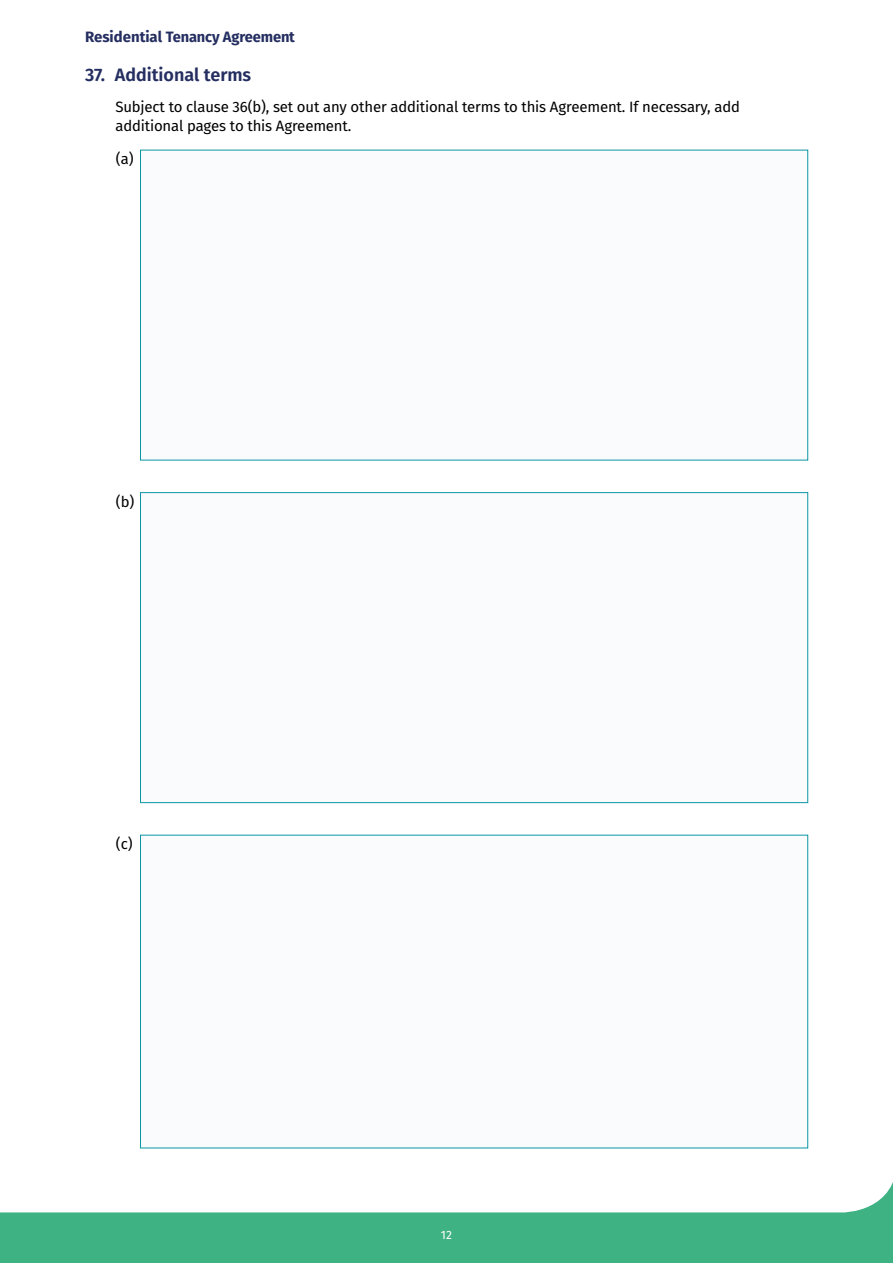
<style>
.page{position:relative;width:893px;height:1263px;background:#fff}
.page>*{position:absolute;margin:0;border:0;box-sizing:border-box;transform-origin:0 0}
.t1{font:600 18px "Fira Sans";color:#242e60}
.List_Paragraph{font:15px/19.5px "Fira Sans";letter-spacing:-.01em;color:#000}
.t2{font:700 15px "Fira Sans";letter-spacing:-.01em;color:#242e60}
.t3{font:12px "Fira Sans";color:#fff}
</style>
<div class="page">
<div style="left:0;top:1171px;width:893px;height:92px;background:#3fb284"></div>
<div style="left:0;top:1100px;width:893px;height:112px;background:#fff"></div>
<div style="left:140px;top:150px;width:668px;height:310px;background:#f9fbfc"></div>
<div style="left:140px;top:492px;width:668px;height:311px;background:#f9fbfc;border:1px solid #0c97a4"></div>
<div style="left:140px;top:835px;width:668px;height:313px;background:#f9fbfc"></div>
<p class="t2" style="left:85px;top:25px;width:211px">Residential Tenancy Agreement</p>
<p class="t1" style="left:85px;top:60px;width:168px">37. Additional terms</p>
<p class="List_Paragraph" style="left:115px;top:96px;width:626px">Subject to clause 36(b), set out any other additional terms to this Agreement. If necessary, add additional pages to this Agreement.</p>
<p class="List_Paragraph" style="left:116px;top:149px;width:19px">(a)</p>
<p class="List_Paragraph" style="left:116px;top:492px;width:20px">(b)</p>
<p class="List_Paragraph" style="left:116px;top:833px;width:18px">(c)</p>
<p class="t3" style="left:441px;top:1226px;width:13px">12</p>
</div>
